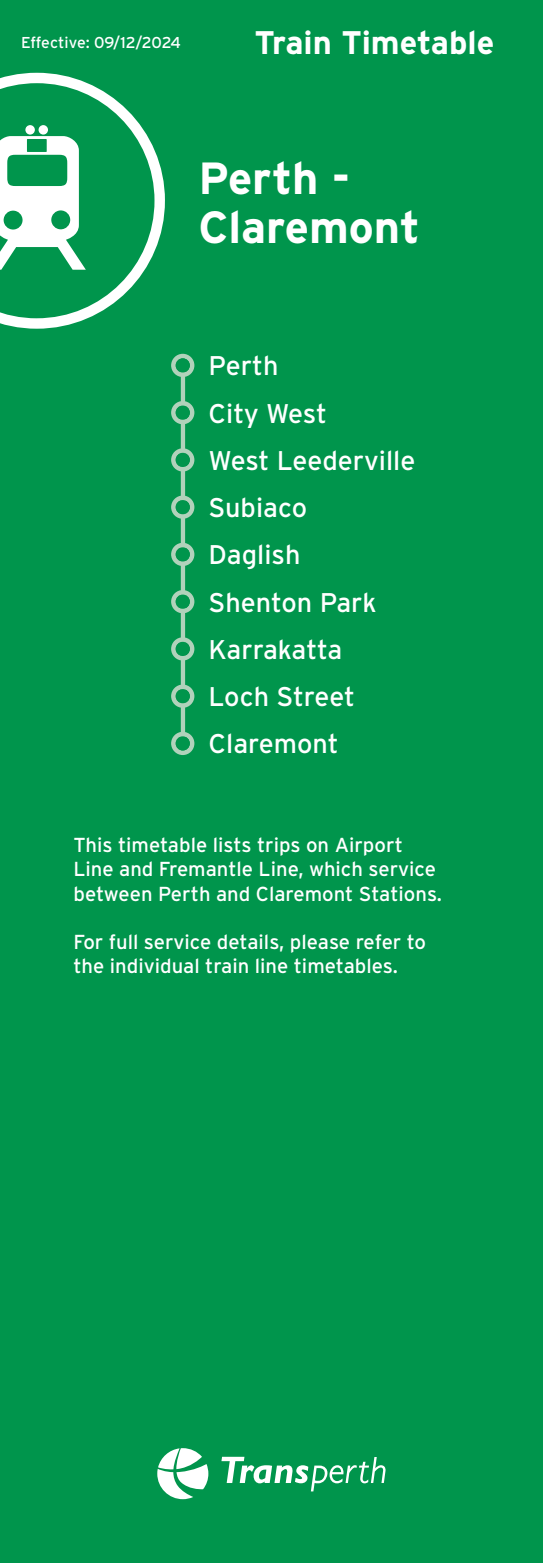
<style>
.page{position:relative;width:543px;height:1563px;background:#fff}
.page>*{position:absolute;margin:0;border:0;box-sizing:border-box;transform-origin:0 0}
.t1{font:700 45px "Interstate";color:#fff}
.t2{font:700 32.62px "Interstate";color:#fff}
.t3{font:27px "Interstate";color:#fff}
.t4{font:20.25px/24.3px "Interstate";color:#fff}
.t5{font:15.75px "Interstate";letter-spacing:-.015em;color:#fff}
</style>
<div class="page">
<div style="left:0;top:0;width:542px;height:1563px;background:#00954c"></div>
<hr style="left:181px;top:369px;width:4px;height:374px;background:#b1d2bb">
<svg style="left:171px;top:354px;width:23px;height:23px"></svg>
<div style="left:175px;top:358px;width:15px;height:14px;background:#00954c;border-radius:50%"></div>
<svg style="left:171px;top:401px;width:23px;height:23px"></svg>
<div style="left:175px;top:405px;width:15px;height:15px;background:#00954c;border-radius:50%"></div>
<svg style="left:171px;top:448px;width:23px;height:23px"></svg>
<div style="left:175px;top:453px;width:15px;height:14px;background:#00954c;border-radius:50%"></div>
<svg style="left:171px;top:495px;width:23px;height:24px"></svg>
<div style="left:175px;top:500px;width:15px;height:14px;background:#00954c;border-radius:50%"></div>
<svg style="left:171px;top:543px;width:23px;height:23px"></svg>
<div style="left:175px;top:547px;width:15px;height:14px;background:#00954c;border-radius:50%"></div>
<svg style="left:171px;top:590px;width:23px;height:23px"></svg>
<div style="left:175px;top:594px;width:15px;height:15px;background:#00954c;border-radius:50%"></div>
<svg style="left:171px;top:637px;width:23px;height:23px"></svg>
<div style="left:175px;top:642px;width:15px;height:14px;background:#00954c;border-radius:50%"></div>
<svg style="left:171px;top:684px;width:23px;height:24px"></svg>
<svg style="left:171px;top:732px;width:23px;height:23px"></svg>
<div style="left:175px;top:689px;width:15px;height:14px;background:#00954c;border-radius:50%"></div>
<div style="left:175px;top:736px;width:15px;height:14px;background:#00954c;border-radius:50%"></div>
<svg style="left:0;top:73px;width:165px;height:256px"></svg>
<div style="left:38px;top:125px;width:10px;height:10px;background:#fff;border-radius:50%"></div>
<svg style="left:25px;top:125px;width:10px;height:10px"></svg>
<svg style="left:0;top:136px;width:86px;height:134px"></svg>
<svg style="left:157px;top:1448px;width:51px;height:51px"></svg>
<svg style="left:221px;top:1456px;width:164px;height:35px"></svg>
<p class="t5" style="left:21px;top:33px;width:161px">Effective: 09/12/2024</p>
<p class="t2" style="left:254px;top:24px;width:241px">Train Timetable</p>
<p class="t1" style="left:198px;top:153px;width:153px">Perth -</p>
<p class="t1" style="left:198px;top:202px;width:223px">Claremont</p>
<p class="t3" style="left:208px;top:351px;width:71px">Perth</p>
<p class="t3" style="left:208px;top:398px;width:120px">City West</p>
<p class="t3" style="left:208px;top:445px;width:208px">West Leederville</p>
<p class="t3" style="left:208px;top:492px;width:100px">Subiaco</p>
<p class="t3" style="left:208px;top:540px;width:93px">Daglish</p>
<p class="t3" style="left:208px;top:587px;width:170px">Shenton Park</p>
<p class="t3" style="left:208px;top:634px;width:135px">Karrakatta</p>
<p class="t3" style="left:208px;top:681px;width:148px">Loch Street</p>
<p class="t3" style="left:208px;top:729px;width:132px">Claremont</p>
<p class="t4" style="left:73px;top:832px;width:370px">This timetable lists trips on Airport<br>Line and Fremantle Line, which service between Perth and Claremont Stations.</p>
<p class="t4" style="left:73px;top:929px;width:354px">For full service details, please refer to the individual train line timetables.</p>
</div>
